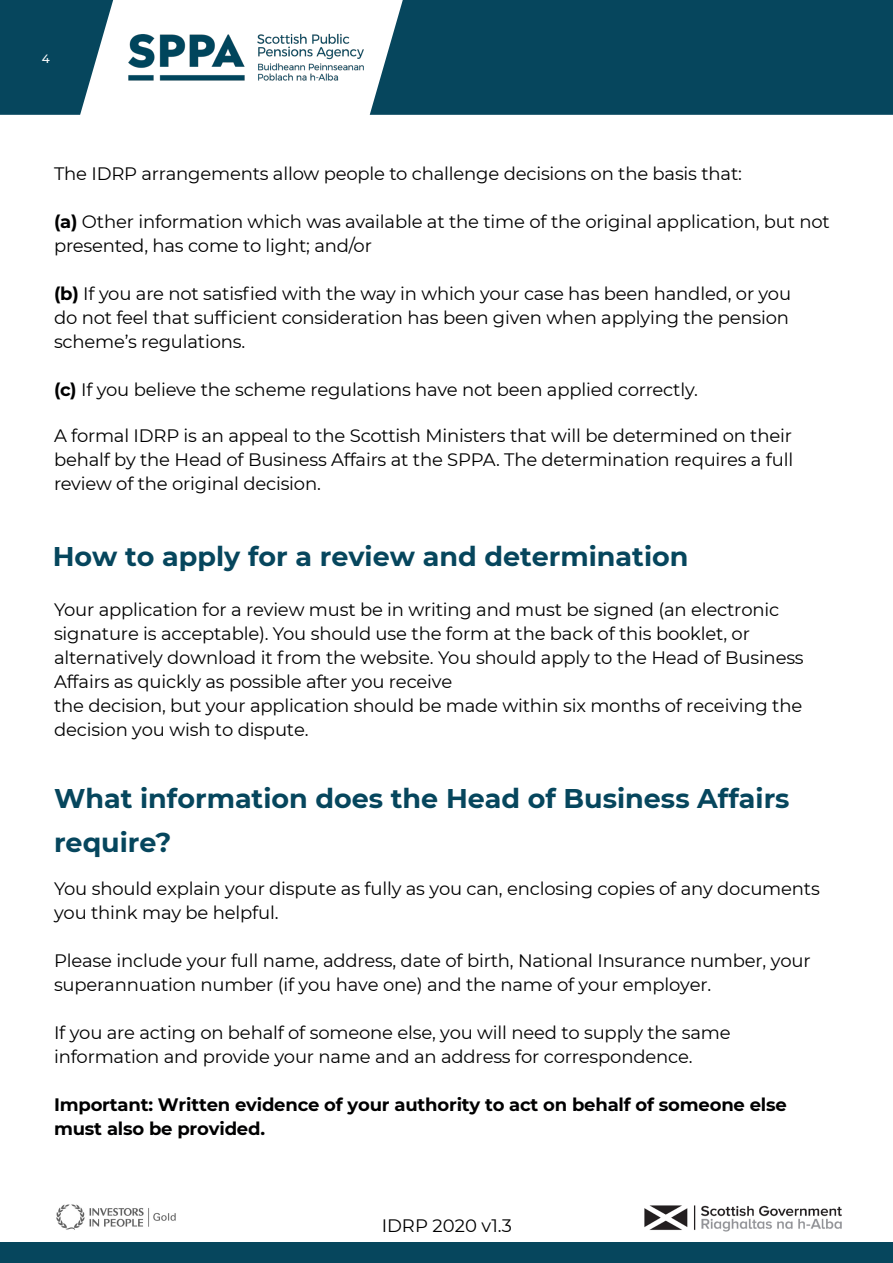
<style>
.page{position:relative;width:893px;height:1263px;background:#fff}
.page>*{position:absolute;margin:0;border:0;box-sizing:border-box;transform-origin:0 0}
.Intro_Paragraph_Styl{font:700 27px/43.5px "Montserrat";color:#06465d}
.Intro_Paragraph_Styl-2{font:18px/24px "Montserrat";letter-spacing:-.01em;color:#000001}
.Intro_Paragraph_Styl-3{font:700 18px/24px "Montserrat";letter-spacing:-.01em;color:#000001}
.t1{font:500 12px "Montserrat";color:#fff}
.s1{font-weight:700}
</style>
<div class="page">
<div style="left:370px;top:0;width:523px;height:115px;background:#06465d"></div>
<svg style="left:0;top:0;width:113px;height:115px;background:#2a6174"></svg>
<div style="left:0;top:1242px;width:893px;height:21px;background:#06465d"></div>
<img style="left:56px;top:1204px;width:120px;height:26px">
<img style="left:644px;top:1205px;width:197px;height:27px">
<img style="left:128px;top:33px;width:236px;height:48px">
<p class="t1" style="left:42px;top:50px;width:10px">4</p>
<p class="Intro_Paragraph_Styl-2" style="left:54px;top:161px;width:689px">The IDRP arrangements allow people to challenge decisions on the basis that:</p>
<p class="Intro_Paragraph_Styl-2" style="left:54px;top:209px;width:777px"><span class="s1">(a)</span> Other information which was available at the time of the original application, but not presented, has come to light; and/or</p>
<p class="Intro_Paragraph_Styl-2" style="left:54px;top:281px;width:739px;text-align:justify"><span class="s1">(b)</span> If you are not satisfied with the way in which your case has been handled, or you do not feel that sufficient consideration has been given when applying the pension scheme’s regulations.</p>
<p class="Intro_Paragraph_Styl-2" style="left:54px;top:377px;width:645px"><span class="s1">(c)</span> If you believe the scheme regulations have not been applied correctly.</p>
<p class="Intro_Paragraph_Styl-2" style="left:54px;top:423px;width:741px;text-align:justify">A formal IDRP is an appeal to the Scottish Ministers that will be determined on their behalf by the Head of Business Affairs at the SPPA. The determination requires a full review of the original decision.</p>
<p class="Intro_Paragraph_Styl" style="left:53px;top:533px;width:637px">How to apply for a review and determination</p>
<p class="Intro_Paragraph_Styl-2" style="left:54px;top:597px;width:751px">Your application for a review must be in writing and must be signed (an electronic signature is acceptable). You should use the form at the back of this booklet, or alternatively download it from the website. You should apply to the Head of Business Affairs as quickly as possible after you receive<br>the decision, but your application should be made within six months of receiving the decision you wish to dispute.</p>
<p class="Intro_Paragraph_Styl" style="left:54px;top:775px;width:737px">What information does the Head of Business Affairs require?</p>
<p class="Intro_Paragraph_Styl-2" style="left:54px;top:876px;width:767px">You should explain your dispute as fully as you can, enclosing copies of any documents you think may be helpful.</p>
<p class="Intro_Paragraph_Styl-2" style="left:54px;top:948px;width:758px">Please include your full name, address, date of birth, National Insurance number, your superannuation number (if you have one) and the name of your employer.</p>
<p class="Intro_Paragraph_Styl-2" style="left:54px;top:1020px;width:678px">If you are acting on behalf of someone else, you will need to supply the same information and provide your name and an address for correspondence.</p>
<p class="Intro_Paragraph_Styl-3" style="left:54px;top:1091px;width:734px">Important: Written evidence of your authority to act on behalf of someone else must also be provided.</p>
<p class="Intro_Paragraph_Styl-2" style="left:382px;top:1213px;width:132px">IDRP 2020 v1.3</p>
</div>
